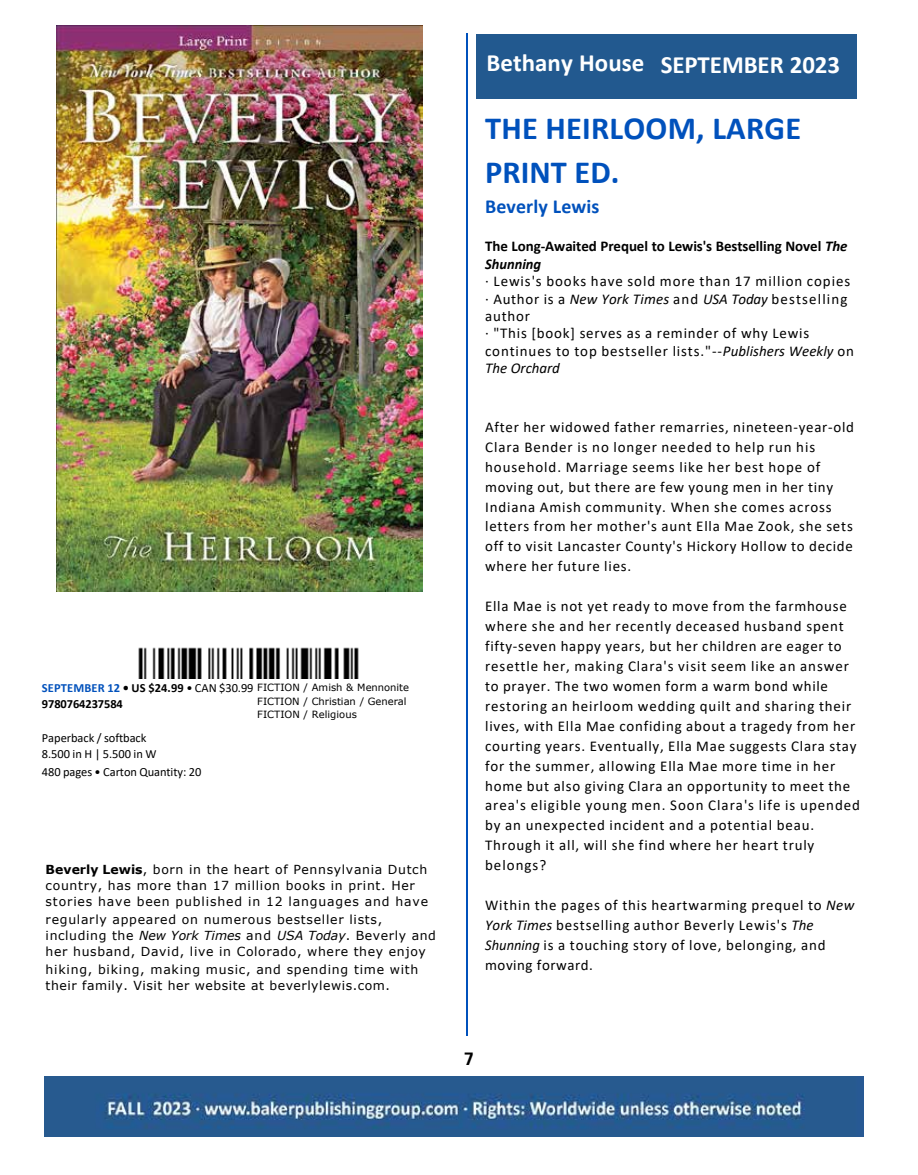
<style>
.page{position:relative;width:918px;height:1175px;background:#fff}
.page>*{position:absolute;margin:0;border:0;box-sizing:border-box;transform-origin:0 0}
.t1{font:700 32.4px/43.5px "Calibri";letter-spacing:.005em;color:#0051bc}
.t2{font:700 24.9px "Calibri";color:#fff}
.t3{font:700 19.95px "Calibri";letter-spacing:.005em;color:#0051bc}
.t4{font:700 18px "Univers";color:#000}
.t5{font:15px/20px "Calibri";letter-spacing:.055em;color:#000}
.t6{font:700 15px/17.4px "Calibri";letter-spacing:-.005em;color:#000}
.t7{font:12.45px/16.2px "Verdana";letter-spacing:.055em;color:#000}
.t8{font:12.45px/16.2px "Calibri";letter-spacing:-.005em;color:#000}
.t9{font:700 12.45px/16.2px "Calibri";color:#000}
.t10{font:9.9px/13.6px "Verdana";color:#000}
.s1{color:#0051bc}
.s2{font-weight:400}
.s3{font-weight:700}
.s4{font-style:italic}
</style>
<div class="page">
<img style="left:57px;top:26px;width:366px;height:565px">
<img style="left:138px;top:647px;width:221px;height:31px">
<hr style="left:466px;top:33px;width:2px;height:1002px;background:#0051bc">
<div style="left:476px;top:34px;width:380px;height:64px;background:#22598f"></div>
<img style="left:44px;top:1077px;width:820px;height:59px">
<p class="t9" style="left:42px;top:679px;width:213px"><span class="s1">SEPTEMBER 12</span> • US $24.99 <span class="s2">• CAN $30.99<br></span>9780764237584</p>
<p class="t8" style="left:42px;top:729px;width:116px">Paperback / softback<br>8.500 in H | 5.500 in W</p>
<p class="t8" style="left:42px;top:763px;width:161px">480 pages • Carton Quantity: 20</p>
<p class="t10" style="left:257px;top:680px;width:153px">FICTION / Amish &amp; Mennonite<br>FICTION / Christian / General<br>FICTION / Religious</p>
<p class="t7" style="left:46px;top:861px;width:384px"><span class="s3">Beverly Lewis</span>, born in the heart of Pennsylvania Dutch country, has more than 17 million books in print. Her stories have been published in 12 languages and have</p>
<p class="t7" style="left:46px;top:911px;width:392px">regularly appeared on numerous bestseller lists, including the <span class="s4">New York Times</span> and <span class="s4">USA Today</span>. Beverly and her husband, David, live in Colorado, where they enjoy</p>
<p class="t7" style="left:46px;top:960px;width:374px">hiking, biking, making music, and spending time with their family. Visit her website at beverlylewis.com.</p>
<h2 class="t2" style="left:486px;top:47px;width:355px">Bethany House SEPTEMBER 2023</h2>
<h1 class="t1" style="left:485px;top:106px;width:318px">THE HEIRLOOM, LARGE<br>PRINT ED.</h1>
<h3 class="t3" style="left:485px;top:192px;width:116px">Beverly Lewis</h3>
<p class="t6" style="left:485px;top:237px;width:364px">The Long-Awaited Prequel to Lewis's Bestselling Novel <span class="s4">The<br>Shunning</span></p>
<p class="t5" style="left:485px;top:272px;width:370px;line-height:17.4px">· Lewis's books have sold more than 17 million copies · Author is a <span class="s4">New York Times</span> and <span class="s4">USA Today</span> bestselling author<br>· "This [book] serves as a reminder of why Lewis continues to top bestseller lists."--<span class="s4">Publishers Weekly</span> on <span class="s4">The Orchard</span></p>
<p class="t5" style="left:485px;top:416px;width:370px">After her widowed father remarries, nineteen-year-old Clara Bender is no longer needed to help run his household. Marriage seems like her best hope of moving out, but there are few young men in her tiny Indiana Amish community. When she comes across letters from her mother's aunt Ella Mae Zook, she sets off to visit Lancaster County's Hickory Hollow to decide where her future lies.</p>
<p class="t5" style="left:485px;top:596px;width:376px">Ella Mae is not yet ready to move from the farmhouse where she and her recently deceased husband spent fifty-seven happy years, but her children are eager to resettle her, making Clara's visit seem like an answer to prayer. The two women form a warm bond while restoring an heirloom wedding quilt and sharing their lives, with Ella Mae confiding about a tragedy from her courting years. Eventually, Ella Mae suggests Clara stay for the summer, allowing Ella Mae more time in her home but also giving Clara an opportunity to meet the area's eligible young men. Soon Clara's life is upended by an unexpected incident and a potential beau.<br>Through it all, will she find where her heart truly belongs?</p>
<p class="t5" style="left:485px;top:894px;width:371px">Within the pages of this heartwarming prequel to <span class="s4">New York Times</span> bestselling author Beverly Lewis's <span class="s4">The Shunning</span> is a touching story of love, belonging, and moving forward.</p>
<p class="t4" style="left:464px;top:1048px;width:12px">7</p>
</div>
